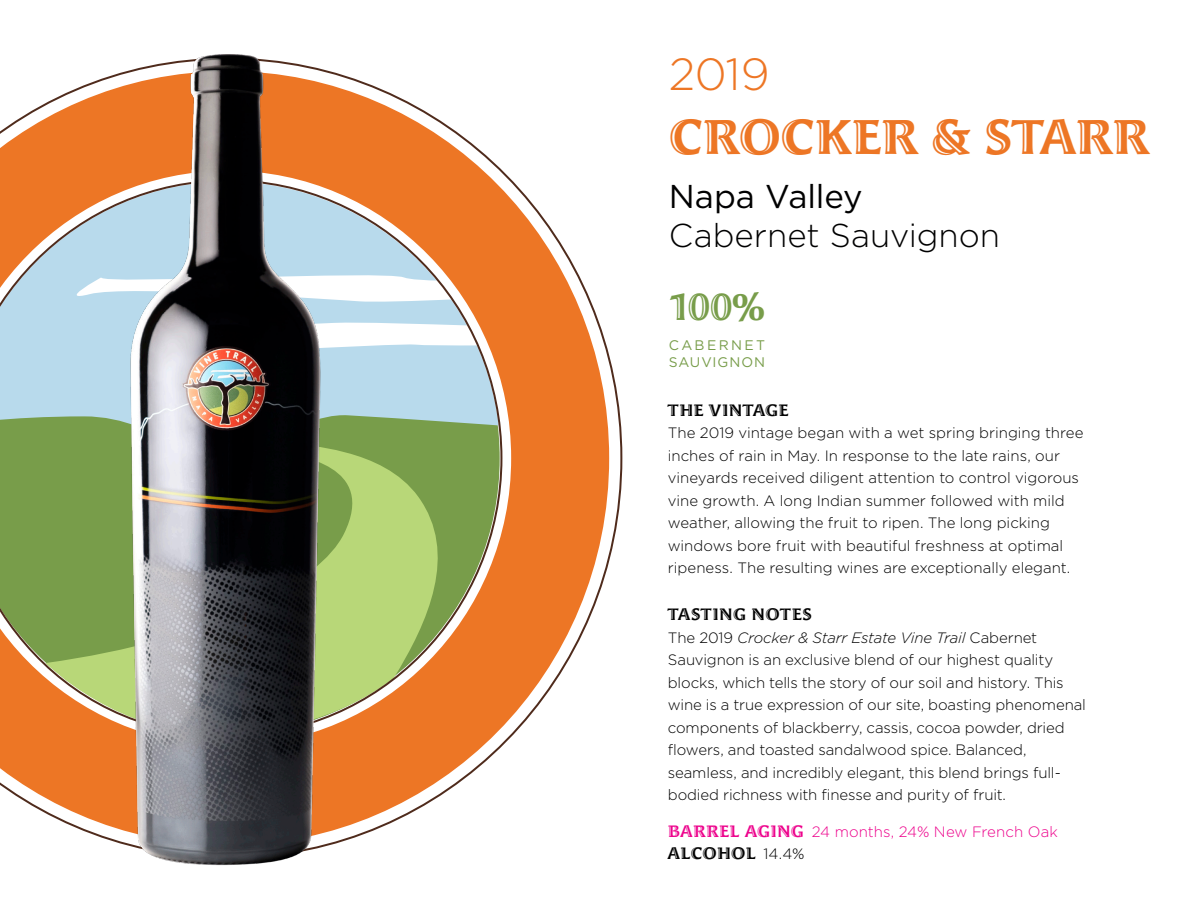
<style>
.page{position:relative;width:1188px;height:918px;background:#fff}
.page>*{position:absolute;margin:0;border:0;box-sizing:border-box;transform-origin:0 0}
.t1{font:900 48.75px "Angie Open Pro";letter-spacing:-.005em;color:#ed7625}
.t2{font:300 45px "Gotham";color:#ed7625}
.t3{font:900 37.5px "Angie Open Pro";color:#789d4a}
.t4{font:300 33px/39.6px "Gotham";color:#000001}
.t5{font:900 16.5px "Angie Open Pro";letter-spacing:.015em;color:#000001}
.t6{font:300 15px/22.5px "Gotham";letter-spacing:-.005em;color:#000001}
.t7{font:300 15px "Gotham";color:#ed028c}
.t8{font:13.8px/16.6px "Gotham";letter-spacing:.075em;color:#789d4a}
.s1{font-weight:400}
.s2{font-style:italic}
.s3{font-family:"Angie Open Pro";font-weight:900;font-size:16.5px}
.s4{font-family:"Gotham";font-weight:300;font-size:15px}
</style>
<div class="page">
<svg style="left:0;top:73px;width:609px;height:770px"></svg>
<svg style="left:0;top:171px;width:511px;height:575px;background:#ee8944"></svg>
<svg style="left:0;top:180px;width:502px;height:557px;background:#b7b17d"></svg>
<img style="left:119px;top:54px;width:218px;height:811px">
<p class="t2" style="left:669px;top:46px;width:102px">2019</p>
<p class="t1" style="left:669px;top:102px;width:482px">CROCKER &amp; STARR</p>
<p class="t4" style="left:669px;top:175px;width:333px"><span class="s1">Napa Valley<br></span>Cabernet Sauvignon</p>
<p class="t3" style="left:669px;top:279px;width:97px">100%</p>
<p class="t8" style="left:669px;top:337px;width:98px">CABERNET<br>SAUVIGNON</p>
<p class="t5" style="left:668px;top:398px;width:122px">THE VINTAGE</p>
<p class="t6" style="left:668px;top:421px;width:417px">The 2019 vintage began with a wet spring bringing three inches of rain in May. In response to the late rains, our vineyards received diligent attention to control vigorous vine growth. A long Indian summer followed with mild weather, allowing the fruit to ripen. The long picking windows bore fruit with beautiful freshness at optimal ripeness. The resulting wines are exceptionally elegant.</p>
<p class="t5" style="left:668px;top:602px;width:145px">TASTING NOTES</p>
<p class="t6" style="left:668px;top:626px;width:420px">The 2019 <span class="s2">Crocker &amp; Starr Estate Vine Trail</span> Cabernet Sauvignon is an exclusive blend of our highest quality blocks, which tells the story of our soil and history. This wine is a true expression of our site, boasting phenomenal components of blackberry, cassis, cocoa powder, dried flowers, and toasted sandalwood spice. Balanced, seamless, and incredibly elegant, this blend brings full&shy;bodied richness with finesse and purity of fruit.</p>
<p class="t7" style="left:668px;top:822px;width:391px"><span class="s3">BARREL AGING</span> 24 months, 24% New French Oak</p>
<p class="t5" style="left:668px;top:841px;width:138px">ALCOHOL <span class="s4">14.4%</span></p>
</div>
